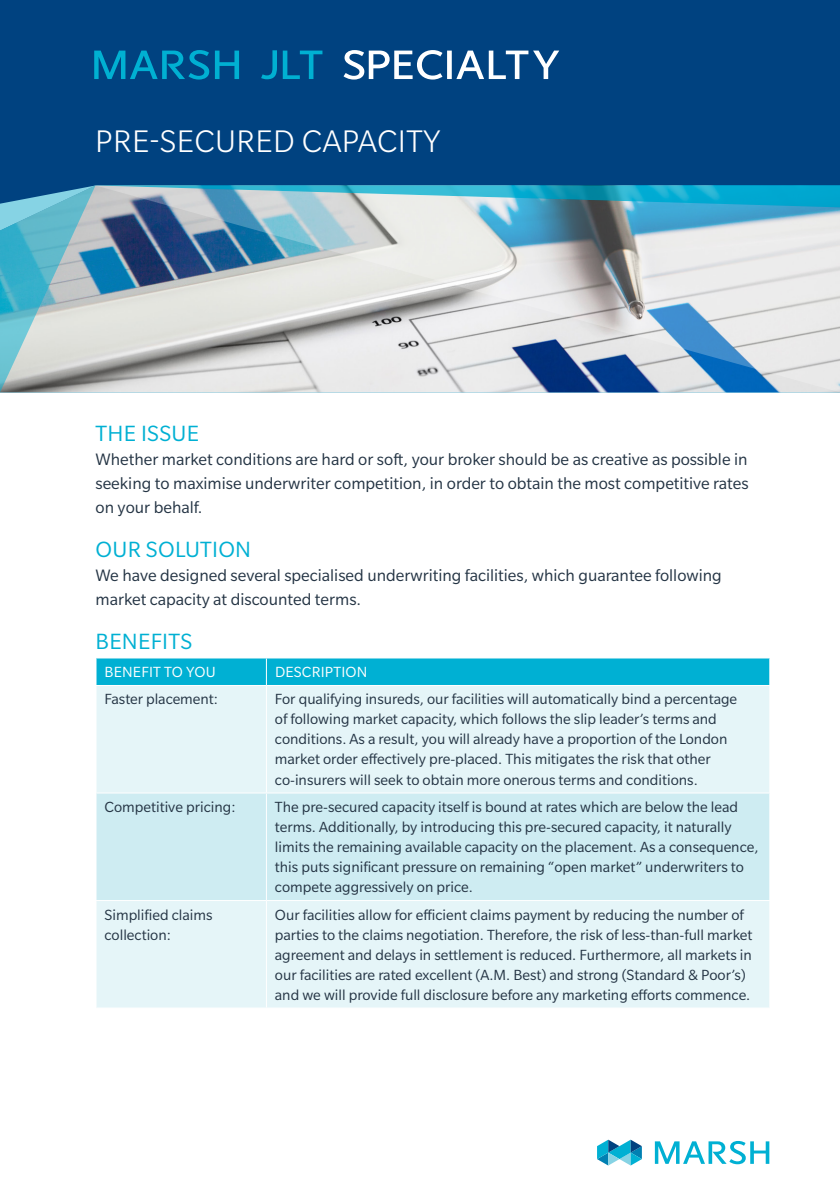
<style>
.page{position:relative;width:840px;height:1191px;background:#fff}
.page>*{position:absolute;margin:0;border:0;box-sizing:border-box;transform-origin:0 0}
.t1{font:300 34px "Slate Pro";letter-spacing:.01em;color:#fff}
.t2{font:24px "Slate Pro";letter-spacing:.01em;color:#00b0d3}
.t3{font:18px/24px "Slate Pro";color:#243444;text-align:justify}
.t4{font:16px/20px "Slate Pro";color:#243444}
.t5{font:16px "Slate Pro";letter-spacing:.01em;color:#fff}
</style>
<div class="page">
<div style="left:0;top:0;width:839px;height:392px;background:#004280"></div>
<svg style="left:0;top:185px;width:95px;height:207px"></svg>
<svg style="left:95px;top:185px;width:744px;height:207px"></svg>
<svg style="left:261px;top:50px;width:61px;height:29px"></svg>
<svg style="left:343px;top:50px;width:216px;height:30px"></svg>
<svg style="left:94px;top:50px;width:115px;height:30px"></svg>
<svg style="left:215px;top:51px;width:24px;height:28px"></svg>
<svg style="left:597px;top:1139px;width:44px;height:26px"></svg>
<svg style="left:654px;top:1141px;width:114px;height:23px"></svg>
<div style="left:96px;top:686px;width:672px;height:321px;background:#e5f5f8"></div>
<div style="left:96px;top:793px;width:672px;height:107px;background:#ceecf2"></div>
<div style="left:96px;top:658px;width:673px;height:27px;background:#00b0d3"></div>
<hr style="left:266px;top:686px;width:1px;height:106px;background:#fff">
<hr style="left:95px;top:792px;width:171px;height:1px;background:#fff">
<hr style="left:266px;top:792px;width:503px;height:1px;background:#fff">
<hr style="left:266px;top:793px;width:1px;height:107px;background:#fff">
<hr style="left:95px;top:900px;width:171px;height:1px;background:#fff">
<hr style="left:266px;top:900px;width:503px;height:1px;background:#fff">
<hr style="left:266px;top:901px;width:1px;height:106px;background:#fff">
<h1 class="t1" style="left:95px;top:124px;width:347px">PRE-SECURED CAPACITY</h1>
<h2 class="t2" style="left:96px;top:421px;width:105px">THE ISSUE</h2>
<p class="t3" style="left:95px;top:447px;width:654px">Whether market conditions are hard or soft, your broker should be as creative as possible in seeking to maximise underwriter competition, in order to obtain the most competitive rates on your behalf.</p>
<h2 class="t2" style="left:96px;top:537px;width:157px">OUR SOLUTION</h2>
<p class="t3" style="left:95px;top:563px;width:627px">We have designed several specialised underwriting facilities, which guarantee following market capacity at discounted terms.</p>
<h2 class="t2" style="left:96px;top:629px;width:98px">BENEFITS</h2>
<p class="t5" style="left:104px;top:663px;width:112px">BENEFIT TO YOU</p>
<p class="t5" style="left:275px;top:663px;width:94px">DESCRIPTION</p>
<p class="t4" style="left:104px;top:689px;width:115px">Faster placement:</p>
<p class="t4" style="left:275px;top:689px;width:463px">For qualifying insureds, our facilities will automatically bind a percentage of following market capacity, which follows the slip leader’s terms and conditions. As a result, you will already have a proportion of the London market order effectively pre-placed. This mitigates the risk that other co-insurers will seek to obtain more onerous terms and conditions.</p>
<p class="t4" style="left:104px;top:797px;width:132px">Competitive pricing:</p>
<p class="t4" style="left:275px;top:797px;width:485px">The pre-secured capacity itself is bound at rates which are below the lead terms. Additionally, by introducing this pre-secured capacity, it naturally limits the remaining available capacity on the placement. As a consequence, this puts significant pressure on remaining “open market” underwriters to compete aggressively on price.</p>
<p class="t4" style="left:104px;top:904px;width:109px">Simplified claims collection:</p>
<p class="t4" style="left:275px;top:904px;width:478px">Our facilities allow for efficient claims payment by reducing the number of parties to the claims negotiation. Therefore, the risk of less-than-full market agreement and delays in settlement is reduced. Furthermore, all markets in our facilities are rated excellent (A.M. Best) and strong (Standard &amp; Poor’s) and we will provide full disclosure before any marketing efforts commence.</p>
</div>
